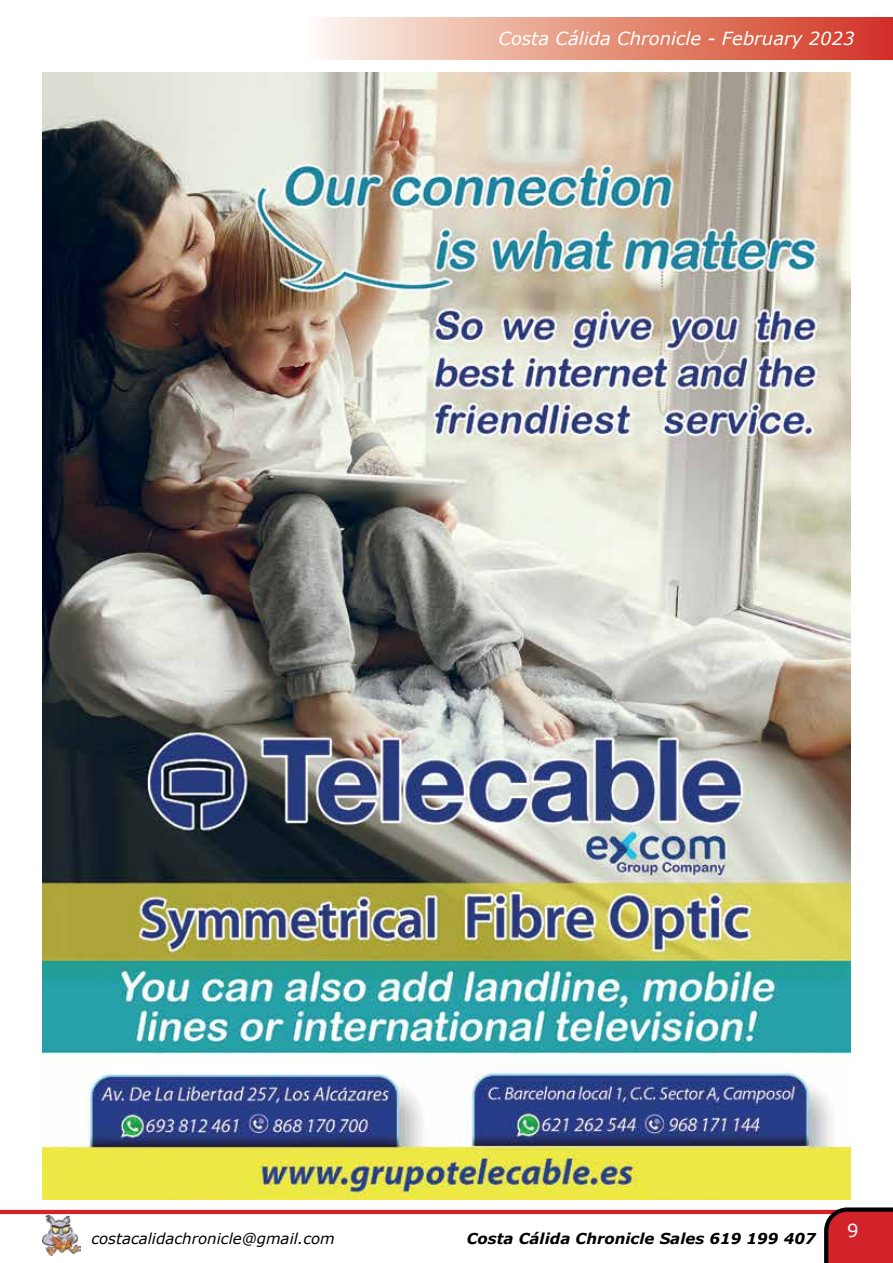
<style>
.page{position:relative;width:893px;height:1263px;background:#fff}
.page>*{position:absolute;margin:0;border:0;box-sizing:border-box;transform-origin:0 0}
.t1{font:italic 18px "Verdana";color:#fff}
.t2{font:18px "Verdana";color:#fff}
.t3{font:italic 700 15px "Verdana";color:#000}
.t4{font:italic 15px "Verdana";color:#000}
</style>
<div class="page">
<hr style="left:0;top:1210px;width:847px;height:4px;background:#d2232a">
<svg style="left:824px;top:1207px;width:69px;height:56px;background:#b9252b"></svg>
<img style="left:43px;top:1215px;width:38px;height:40px">
<svg style="left:319px;top:17px;width:574px;height:43px;background:#e59380"></svg>
<img style="left:43px;top:72px;width:807px;height:1127px">
<p class="t1" style="left:498px;top:27px;width:358px">Costa Cálida Chronicle - February 2023</p>
<p class="t4" style="left:91px;top:1229px;width:245px">costacalidachronicle@gmail.com</p>
<p class="t3" style="left:467px;top:1228px;width:350px">Costa Cálida Chronicle Sales 619 199 407</p>
<p class="t2" style="left:847px;top:1219px;width:13px">9</p>
</div>
